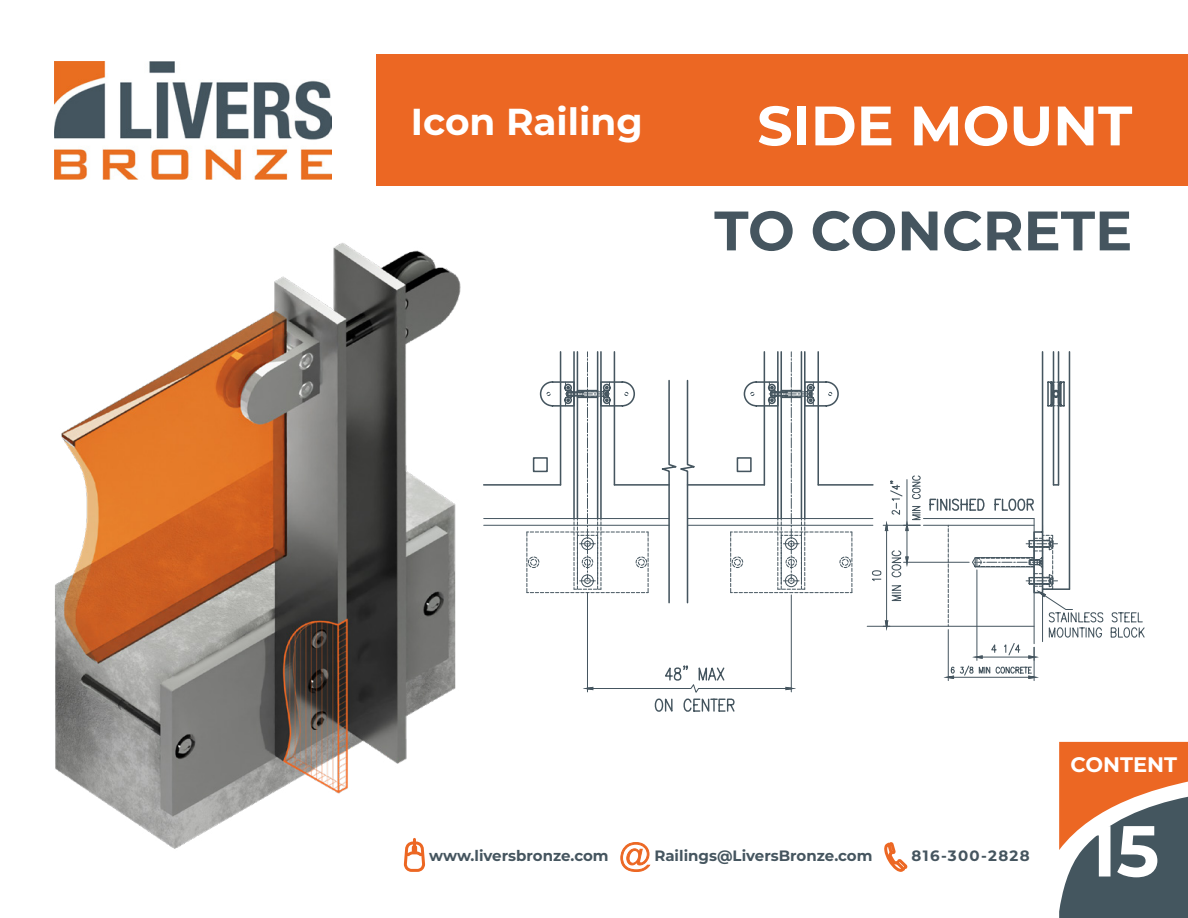
<style>
.page{position:relative;width:1188px;height:918px;background:#fff}
.page>*{position:absolute;margin:0;border:0;box-sizing:border-box;transform-origin:0 0}
.t1{font:700 72px "Montserrat";color:#fff}
.t2{font:700 55.5px "Montserrat";color:#45555f}
.t3{font:700 55.5px "Montserrat";color:#fff}
.t4{font:700 37.5px "Montserrat";color:#fff}
.t5{font:700 21px "Montserrat";color:#fff}
.t6{font:700 15px "Montserrat";color:#45555f}
.t7{font:700 15px "Montserrat";letter-spacing:.09em;color:#45555f}
</style>
<div class="page">
<div style="left:376px;top:54px;width:812px;height:131px;background:#ec6723"></div>
<img style="left:54px;top:62px;width:277px;height:117px">
<img style="left:55px;top:243px;width:471px;height:606px">
<svg style="left:402px;top:836px;width:25px;height:36px"></svg>
<div style="left:412px;top:845px;width:5px;height:8px;border:3px solid #ec6723"></div>
<svg style="left:620px;top:842px;width:31px;height:30px"></svg>
<svg style="left:884px;top:842px;width:24px;height:30px"></svg>
<svg style="left:1059px;top:742px;width:129px;height:176px;background:#966f5b"></svg>
<hr style="left:484px;top:518px;width:185px;height:1px;background:#45555f">
<hr style="left:484px;top:525px;width:185px;height:1px;background:#45555f">
<hr style="left:484px;top:484px;width:77px;height:2px;background:#45555f">
<svg style="left:526px;top:351px;width:619px;height:361px"></svg>
<h3 class="t4" style="left:411px;top:95px;width:234px">Icon Railing</h3>
<h2 class="t3" style="left:757px;top:86px;width:377px">SIDE MOUNT</h2>
<h2 class="t2" style="left:714px;top:191px;width:420px">TO CONCRETE</h2>
<h3 class="t5" style="left:1070px;top:750px;width:108px">CONTENT</h3>
<p class="t6" style="left:429px;top:845px;width:181px">www.liversbronze.com</p>
<p class="t6" style="left:654px;top:845px;width:220px">Railings@LiversBronze.com</p>
<p class="t7" style="left:912px;top:845px;width:120px">816-300-2828</p>
<h1 class="t1" style="left:1088px;top:799px;width:73px">15</h1>
</div>
